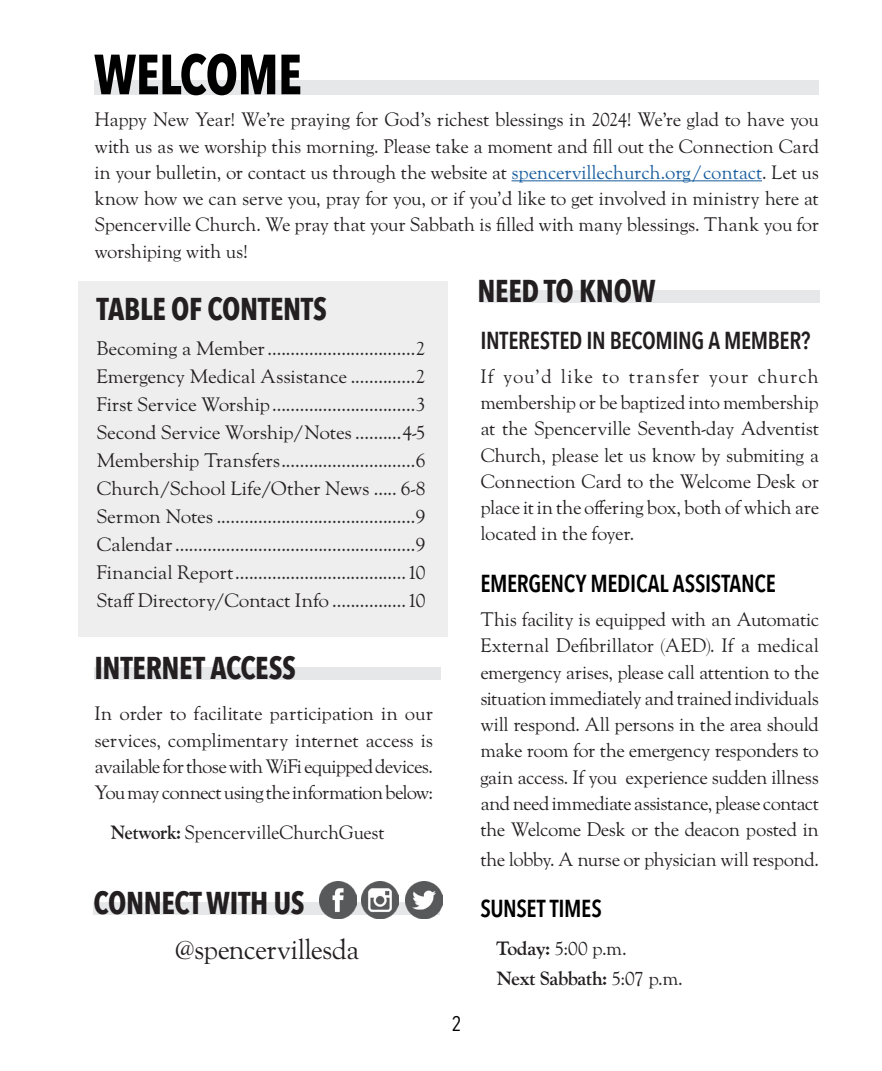
<style>
.page{position:relative;width:882px;height:1071px;background:#fff}
.page>*{position:absolute;margin:0;border:0;box-sizing:border-box;transform-origin:0 0}
.church_life_subhead{font:700 56px "Avenir Next Condensed";letter-spacing:-.01em;color:#000;scale:.95 1}
.church_life_subhead-2{font:700 31.5px "Avenir Next Condensed";letter-spacing:-.01em;color:#231f20;scale:.95 1}
.New_Service_Line_Items{font:700 31.5px "Avenir Next Condensed";letter-spacing:-.01em;color:#231f20;scale:.95 1}
.New_Service_Line_Items-2{font:28px "LTC Goudy Oldstyle Pro";letter-spacing:-.02em;color:#231f20;scale:.95 1}
.church_life_subhead-3{font:600 24.5px "Avenir Next Condensed";letter-spacing:-.015em;color:#000;scale:.95 1}
.New_Service_Line_Items-3{font:600 24.5px "Avenir Next Condensed";letter-spacing:-.02em;color:#231f20;scale:.95 1}
.t1{font:21px "Avenir Next Condensed";color:#000}
.church_life_body{font:19.25px/26.2px "LTC Goudy Oldstyle Pro";letter-spacing:-.025em;color:#231f20;text-align:justify}
.table_of_contents{font:19.25px "LTC Goudy Oldstyle Pro";letter-spacing:-.015em;color:#231f20}
.church_life_subhead-4{font:19.25px/26.2px "LTC Goudy Oldstyle Pro";letter-spacing:-.01em;color:#231f20;text-align:justify}
.New_Service_Line_Items-4{font:19.25px/26.2px "LTC Goudy Oldstyle Pro";letter-spacing:-.035em;color:#231f20;text-align:justify}
.New_Service_Line_Items-5{font:19.25px "LTC Goudy Oldstyle Pro";letter-spacing:-.01em;color:#231f20;scale:.95 1}
.t2{font:700 19.25px "LTC Goudy Oldstyle Pro";letter-spacing:-.01em;color:#231f20}
.s1{color:#175d9e}
.s2{font-weight:700}
.s3{font-weight:400}
</style>
<div class="page">
<div style="left:79px;top:281px;width:369px;height:356px;background:#eeeeef"></div>
<div style="left:94px;top:80px;width:725px;height:14px;background:#e6e7e9"></div>
<hr style="left:512px;top:180px;width:250px;height:1px;background:#175d9e">
<div style="left:94px;top:667px;width:347px;height:13px;background:#e6e7e9"></div>
<div style="left:480px;top:290px;width:340px;height:13px;background:#e6e7e9"></div>
<div style="left:94px;top:902px;width:346px;height:13px;background:#e6e7e9"></div>
<img style="left:319px;top:881px;width:37px;height:37px">
<img style="left:362px;top:881px;width:37px;height:37px">
<img style="left:405px;top:881px;width:37px;height:37px">
<p class="church_life_subhead" style="left:94px;top:40px;width:221px">WELCOME</p>
<p class="church_life_subhead-4" style="left:94px;top:107px;width:726px">Happy New Year! We’re praying for God’s richest blessings in 2024! We’re glad to have you with us as we worship this morning. Please take a moment and fill out the Connection Card in your bulletin, or contact us through the website at <span class="s1">spencervillechurch.org/contact</span>. Let us know how we can serve you, pray for you, or if you’d like to get involved in ministry here at Spencerville Church. We pray that your Sabbath is filled with many blessings. Thank you for worshiping with us!</p>
<p class="church_life_subhead-2" style="left:97px;top:290px;width:244px">TABLE OF CONTENTS</p>
<p class="table_of_contents" style="left:97px;top:338px;width:330px">Becoming a Member................................2</p>
<p class="table_of_contents" style="left:97px;top:366px;width:330px">Emergency Medical Assistance ..............2</p>
<p class="table_of_contents" style="left:97px;top:394px;width:330px">First Service Worship...............................3</p>
<p class="table_of_contents" style="left:97px;top:422px;width:330px">Second Service Worship/Notes ..........4-5</p>
<p class="table_of_contents" style="left:97px;top:450px;width:330px">Membership Transfers.............................6</p>
<p class="table_of_contents" style="left:97px;top:478px;width:330px">Church/School Life/Other News ..... 6-8</p>
<p class="table_of_contents" style="left:97px;top:506px;width:330px">Sermon Notes ...........................................9</p>
<p class="table_of_contents" style="left:97px;top:534px;width:330px">Calendar....................................................9</p>
<p class="table_of_contents" style="left:97px;top:562px;width:330px">Financial Report.....................................10</p>
<p class="table_of_contents" style="left:97px;top:590px;width:330px">Staff Directory/Contact Info ................10</p>
<p class="church_life_subhead-2" style="left:478px;top:272px;width:189px">NEED TO KNOW</p>
<p class="New_Service_Line_Items-3" style="left:480px;top:319px;width:349px">INTERESTED IN BECOMING A MEMBER?</p>
<p class="church_life_body" style="left:480px;top:363px;width:340px">If you’d like to transfer your church membership or be baptized into membership at the Spencerville Seventh-day Adventist Church, please let us know by submiting a Connection Card to the Welcome Desk or place it in the offering box, both of which are located in the foyer.</p>
<p class="church_life_subhead-3" style="left:480px;top:562px;width:313px">EMERGENCY MEDICAL ASSISTANCE</p>
<p class="church_life_body" style="left:480px;top:607px;width:340px">This facility is equipped with an Automatic External Defibrillator (AED). If a medical emergency arises, please call attention to the situation immediately and trained individuals will respond. All persons in the area should make room for the emergency responders to gain access. If you experience sudden illness and need immediate assistance, please contact the Welcome Desk or the deacon posted in</p>
<p class="church_life_body" style="left:480px;top:846px;width:340px">the lobby. A nurse or physician will respond.</p>
<p class="church_life_subhead-3" style="left:480px;top:888px;width:129px">SUNSET TIMES</p>
<p class="church_life_subhead-4" style="left:496px;top:936px;width:132px"><span class="s2">Today:</span> 5:00 p.m.</p>
<p class="t2" style="left:496px;top:967px;width:188px">Next Sabbath: <span class="s3">5:07 p.m.</span></p>
<p class="New_Service_Line_Items" style="left:94px;top:649px;width:214px">INTERNET ACCESS</p>
<p class="New_Service_Line_Items-4" style="left:94px;top:701px;width:340px">In order to facilitate participation in our services, complimentary internet access is available for those with WiFi equipped devices.<br>You may connect using the information below:</p>
<p class="New_Service_Line_Items-5" style="left:110px;top:822px;width:290px"><span class="s2">Network:</span> SpencervilleChurchGuest</p>
<p class="church_life_subhead-2" style="left:93px;top:883px;width:224px">CONNECT WITH US</p>
<p class="New_Service_Line_Items-2" style="left:174px;top:933px;width:196px">@spencervillesda</p>
<p class="t1" style="left:452px;top:1011px;width:11px">2</p>
</div>
